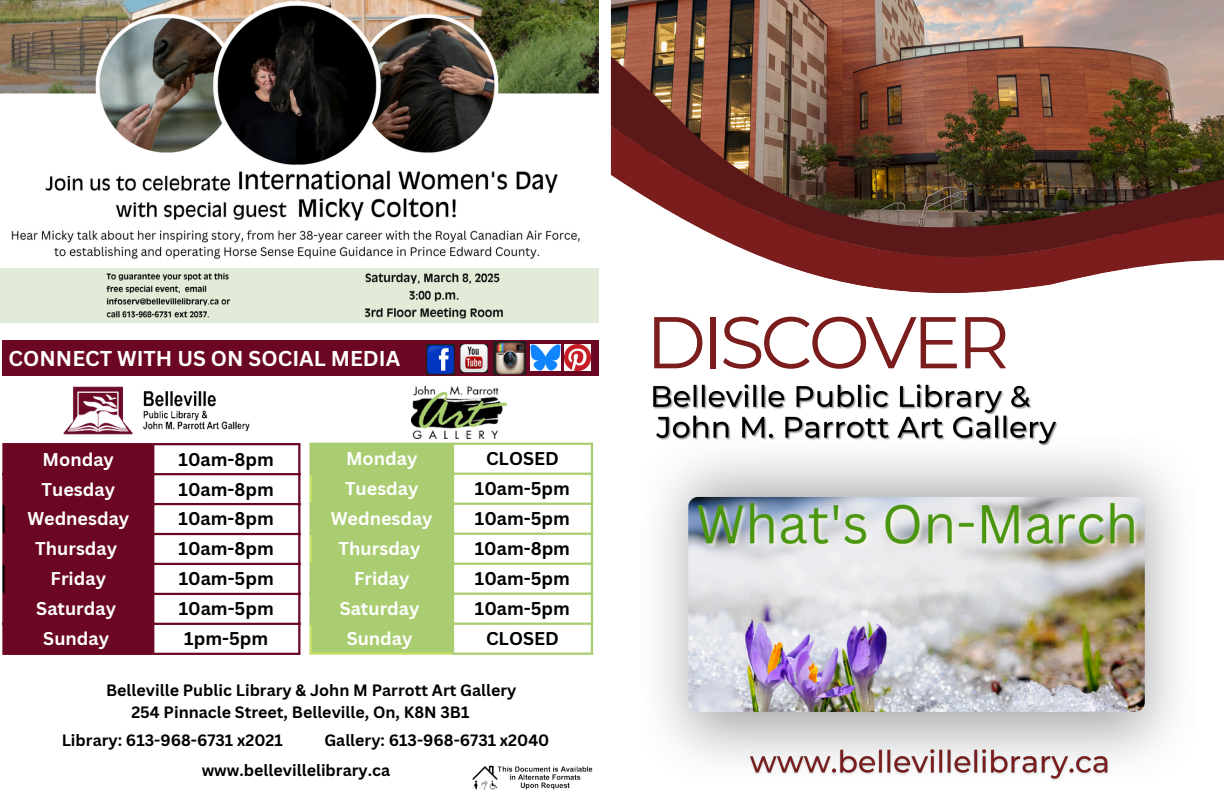
<style>
.page{position:relative;width:1224px;height:792px;background:#fff}
.page>*{position:absolute;margin:0;border:0;box-sizing:border-box;transform-origin:0 0}
.t1{font:73.1px "Montserrat";letter-spacing:-.06em;color:#7b1c1d}
.t2{font:700 20.9px "Canva Sans";color:#fff}
.t3{font:700 18px "Canva Sans";color:#000}
.t4{font:700 18px "Canva Sans";color:#fff}
.t5{font:700 16px "Canva Sans";color:#000}
</style>
<div class="page">
<img style="left:64px;top:0;width:1160px;height:655px">
<div style="left:5px;top:445px;width:147px;height:208px;background:#6b0623"></div>
<hr style="left:2px;top:445px;width:3px;height:58px;background:#6b0623">
<hr style="left:2px;top:535px;width:3px;height:28px;background:#6b0623">
<hr style="left:2px;top:595px;width:3px;height:58px;background:#6b0623">
<hr style="left:152px;top:445px;width:2px;height:208px;background:#6b0623">
<hr style="left:298px;top:445px;width:2px;height:208px;background:#6b0623">
<hr style="left:2px;top:443px;width:298px;height:2px;background:#6b0623">
<hr style="left:2px;top:473px;width:298px;height:2px;background:#6b0623">
<hr style="left:2px;top:503px;width:298px;height:2px;background:#6b0623">
<hr style="left:2px;top:533px;width:298px;height:2px;background:#6b0623">
<hr style="left:2px;top:563px;width:298px;height:2px;background:#6b0623">
<hr style="left:2px;top:593px;width:298px;height:2px;background:#6b0623">
<hr style="left:2px;top:623px;width:298px;height:2px;background:#6b0623">
<hr style="left:2px;top:653px;width:298px;height:2px;background:#6b0623">
<hr style="left:2px;top:505px;width:3px;height:28px;background:#000">
<hr style="left:2px;top:565px;width:3px;height:28px;background:#000">
<div style="left:312px;top:445px;width:140px;height:208px;background:#a9cd70"></div>
<hr style="left:309px;top:445px;width:3px;height:28px;background:#a9cd70">
<hr style="left:309px;top:505px;width:3px;height:28px;background:#a9cd70">
<hr style="left:309px;top:565px;width:3px;height:58px;background:#a9cd70">
<hr style="left:452px;top:445px;width:2px;height:208px;background:#a9cd70">
<hr style="left:591px;top:445px;width:2px;height:208px;background:#a9cd70">
<hr style="left:309px;top:443px;width:284px;height:2px;background:#a9cd70">
<hr style="left:309px;top:473px;width:284px;height:2px;background:#a9cd70">
<hr style="left:309px;top:503px;width:284px;height:2px;background:#a9cd70">
<hr style="left:309px;top:533px;width:284px;height:2px;background:#a9cd70">
<hr style="left:309px;top:563px;width:284px;height:2px;background:#a9cd70">
<hr style="left:309px;top:593px;width:284px;height:2px;background:#a9cd70">
<hr style="left:309px;top:623px;width:284px;height:2px;background:#a9cd70">
<hr style="left:452px;top:653px;width:141px;height:2px;background:#a9cd70">
<hr style="left:309px;top:475px;width:3px;height:28px;background:#c9e265">
<hr style="left:309px;top:535px;width:3px;height:28px;background:#c9e265">
<hr style="left:309px;top:625px;width:3px;height:28px;background:#c9e265">
<hr style="left:309px;top:653px;width:143px;height:2px;background:#c9e265">
<img style="left:411px;top:386px;width:95px;height:52px">
<img style="left:498px;top:766px;width:95px;height:24px">
<img style="left:472px;top:765px;width:26px;height:25px">
<img style="left:63px;top:386px;width:188px;height:48px">
<div style="left:2px;top:340px;width:597px;height:36px;background:#6b0623"></div>
<img style="left:427px;top:344px;width:28px;height:30px">
<img style="left:460px;top:344px;width:27px;height:29px">
<img style="left:493px;top:342px;width:32px;height:32px">
<div style="left:595px;top:0;width:16px;height:336px;background:#fff"></div>
<img style="left:565px;top:344px;width:26px;height:27px">
<img style="left:640px;top:435px;width:558px;height:347px;border-radius:62px">
<img style="left:688px;top:497px;width:457px;height:215px;border-radius:10px">
<img style="left:530px;top:345px;width:30px;height:26px">
<img style="left:0;top:0;width:599px;height:340px">
<img style="left:630px;top:378px;width:430px;height:70px">
<img style="left:745px;top:743px;width:369px;height:39px">
<p class="t2" style="left:9px;top:343px;width:393px">CONNECT WITH US ON SOCIAL MEDIA</p>
<p class="t4" style="left:43px;top:446px;width:73px">Monday</p>
<p class="t3" style="left:179px;top:446px;width:97px">10am-8pm</p>
<p class="t4" style="left:42px;top:476px;width:75px">Tuesday</p>
<h1 class="t3" style="left:179px;top:476px;width:97px">10am-8pm</h1>
<h3 class="t4" style="left:27px;top:506px;width:103px">Wednesday</h3>
<p class="t3" style="left:179px;top:506px;width:97px">10am-8pm</p>
<p class="t4" style="left:35px;top:536px;width:83px">Thursday</p>
<p class="t3" style="left:179px;top:536px;width:97px">10am-8pm</p>
<p class="t4" style="left:51px;top:566px;width:57px">Friday</p>
<p class="t3" style="left:179px;top:566px;width:97px">10am-5pm</p>
<p class="t4" style="left:36px;top:596px;width:81px">Saturday</p>
<p class="t3" style="left:179px;top:596px;width:97px">10am-5pm</p>
<p class="t4" style="left:43px;top:626px;width:67px">Sunday</p>
<p class="t3" style="left:184px;top:626px;width:85px">1pm-5pm</p>
<p class="t4" style="left:346px;top:446px;width:73px">Monday</p>
<p class="t3" style="left:486px;top:446px;width:74px">CLOSED</p>
<p class="t4" style="left:345px;top:476px;width:75px">Tuesday</p>
<p class="t3" style="left:475px;top:476px;width:97px">10am-5pm</p>
<p class="t4" style="left:331px;top:506px;width:103px">Wednesday</p>
<p class="t3" style="left:475px;top:506px;width:97px">10am-5pm</p>
<p class="t4" style="left:339px;top:536px;width:83px">Thursday</p>
<p class="t3" style="left:475px;top:536px;width:97px">10am-8pm</p>
<p class="t4" style="left:354px;top:566px;width:57px">Friday</p>
<p class="t3" style="left:475px;top:566px;width:97px">10am-5pm</p>
<p class="t4" style="left:340px;top:596px;width:81px">Saturday</p>
<p class="t3" style="left:475px;top:596px;width:97px">10am-5pm</p>
<p class="t4" style="left:347px;top:626px;width:67px">Sunday</p>
<p class="t3" style="left:486px;top:626px;width:74px">CLOSED</p>
<p class="t5" style="left:106px;top:679px;width:412px">Belleville Public Library &amp; John M Parrott Art Gallery</p>
<p class="t5" style="left:131px;top:700px;width:340px">254 Pinnacle Street, Belleville, On, K8N 3B1</p>
<p class="t5" style="left:62px;top:729px;width:223px">Library: 613-968-6731 x2021</p>
<p class="t5" style="left:324px;top:729px;width:227px">Gallery: 613-968-6731 x2040</p>
<p class="t5" style="left:202px;top:759px;width:190px">www.bellevillelibrary.ca</p>
<p class="t1" style="left:646px;top:298px;width:365px">DISCOVER</p>
</div>
